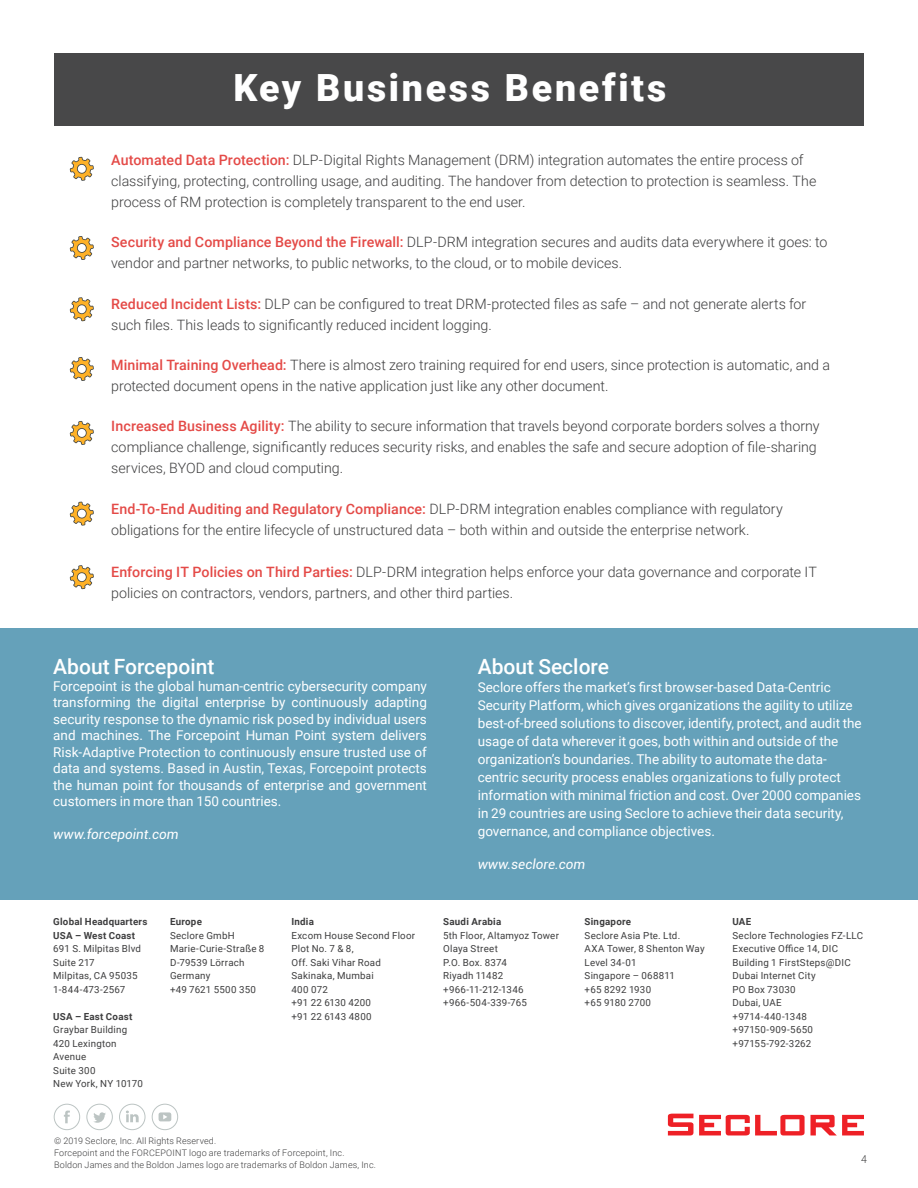
<style>
.page{position:relative;width:918px;height:1188px;background:#fff}
.page>*{position:absolute;margin:0;border:0;box-sizing:border-box;transform-origin:0 0}
.Body_copy{font:900 37.5px "Roboto";letter-spacing:.07em;color:#fff}
.t1{font:500 21px "Roboto";color:#fff}
.Body_copy-2{font:300 14.25px/21px "Roboto";color:#3e3e3f}
.t2{font:13.5px/18px "Roboto";color:#fff}
.t3{font:italic 13.5px "Roboto";color:#fff}
.Body_copy-3{font:300 10.8px "Roboto";color:#3e3e3f}
.Addresses{font:9.75px/13.5px "Roboto";letter-spacing:.025em;color:#3e3e3f}
.Addresses-2{font:700 9.75px "Roboto";letter-spacing:.025em;color:#3e3e3f}
.Footer_Copy{font:300 9px "Roboto";letter-spacing:.015em;color:#3e3e3f}
.s1{font-weight:500;color:#e44a47}
</style>
<div class="page">
<svg style="left:668px;top:1114px;width:196px;height:22px"></svg>
<div style="left:87px;top:1104px;width:26px;height:26px;border:1px solid #bcc4c3;border-radius:50%"></div>
<svg style="left:93px;top:1112px;width:13px;height:11px"></svg>
<div style="left:54px;top:1104px;width:26px;height:26px;border:1px solid #bcc4c3;border-radius:50%"></div>
<svg style="left:64px;top:1111px;width:6px;height:12px"></svg>
<div style="left:152px;top:1104px;width:26px;height:26px;border:1px solid #bcc4c3;border-radius:50%"></div>
<svg style="left:159px;top:1112px;width:12px;height:9px"></svg>
<div style="left:119px;top:1104px;width:26px;height:26px;border:1px solid #bcc4c3;border-radius:50%"></div>
<svg style="left:126px;top:1111px;width:13px;height:11px"></svg>
<div style="left:0;top:628px;width:918px;height:272px;background:#65a1ba"></div>
<div style="left:54px;top:53px;width:810px;height:73px;background:#484849"></div>
<svg style="left:70px;top:157px;width:24px;height:24px"></svg>
<svg style="left:77px;top:164px;width:10px;height:10px"></svg>
<div style="left:78px;top:165px;width:8px;height:8px;background:#fff;border-radius:50%"></div>
<svg style="left:70px;top:236px;width:24px;height:24px"></svg>
<svg style="left:77px;top:243px;width:10px;height:10px"></svg>
<div style="left:78px;top:244px;width:8px;height:8px;background:#fff;border-radius:50%"></div>
<svg style="left:70px;top:297px;width:24px;height:24px"></svg>
<svg style="left:77px;top:304px;width:10px;height:10px"></svg>
<div style="left:78px;top:305px;width:8px;height:9px;background:#fff;border-radius:50%"></div>
<svg style="left:70px;top:357px;width:24px;height:24px"></svg>
<svg style="left:77px;top:364px;width:10px;height:10px"></svg>
<div style="left:78px;top:365px;width:8px;height:8px;background:#fff;border-radius:50%"></div>
<svg style="left:70px;top:421px;width:24px;height:24px"></svg>
<svg style="left:77px;top:428px;width:10px;height:10px"></svg>
<div style="left:78px;top:429px;width:8px;height:8px;background:#fff;border-radius:50%"></div>
<svg style="left:70px;top:502px;width:24px;height:24px"></svg>
<svg style="left:77px;top:508px;width:10px;height:11px"></svg>
<div style="left:78px;top:509px;width:8px;height:9px;background:#fff;border-radius:50%"></div>
<svg style="left:70px;top:565px;width:24px;height:24px"></svg>
<svg style="left:77px;top:572px;width:10px;height:10px"></svg>
<div style="left:78px;top:573px;width:8px;height:8px;background:#fff;border-radius:50%"></div>
<p class="Body_copy" style="left:234px;top:62px;width:434px">Key Business Benefits</p>
<p class="Body_copy-2" style="left:111px;top:149px;width:707px"><span class="s1">Automated Data Protection:</span> DLP-Digital Rights Management (DRM) integration automates the entire process of classifying, protecting, controlling usage, and auditing. The handover from detection to protection is seamless. The process of RM protection is completely transparent to the end user.</p>
<p class="Body_copy-2" style="left:111px;top:231px;width:718px"><span class="s1">Security and Compliance Beyond the Firewall:</span> DLP-DRM integration secures and audits data everywhere it goes: to vendor and partner networks, to public networks, to the cloud, or to mobile devices.</p>
<p class="Body_copy-2" style="left:111px;top:293px;width:697px"><span class="s1">Reduced Incident Lists:</span> DLP can be configured to treat DRM-protected files as safe – and not generate alerts for such files. This leads to significantly reduced incident logging.</p>
<p class="Body_copy-2" style="left:111px;top:354px;width:720px"><span class="s1">Minimal Training Overhead:</span> There is almost zero training required for end users, since protection is automatic, and a protected document opens in the native application just like any other document.</p>
<p class="Body_copy-2" style="left:111px;top:415px;width:710px"><span class="s1">Increased Business Agility:</span> The ability to secure information that travels beyond corporate borders solves a thorny compliance challenge, significantly reduces security risks, and enables the safe and secure adoption of file-sharing services, BYOD and cloud computing.</p>
<p class="Body_copy-2" style="left:111px;top:498px;width:673px"><span class="s1">End-To-End Auditing and Regulatory Compliance:</span> DLP-DRM integration enables compliance with regulatory obligations for the entire lifecycle of unstructured data – both within and outside the enterprise network.</p>
<p class="Body_copy-2" style="left:111px;top:560px;width:707px"><span class="s1">Enforcing IT Policies on Third Parties:</span> DLP-DRM integration helps enforce your data governance and corporate IT policies on contractors, vendors, partners, and other third parties.</p>
<p class="t1" style="left:53px;top:652px;width:163px">About Forcepoint</p>
<p class="t2" style="left:53px;top:677px;width:375px;line-height:16.5px;text-align:justify">Forcepoint is the global human-centric cybersecurity company transforming the digital enterprise by continuously adapting security response to the dynamic risk posed by individual users and machines. The Forcepoint Human Point system delivers Risk-Adaptive Protection to continuously ensure trusted use of data and systems. Based in Austin, Texas, Forcepoint protects the human point for thousands of enterprise and government customers in more than 150 countries.</p>
<p class="t3" style="left:53px;top:825px;width:127px">www.forcepoint.com</p>
<p class="t1" style="left:478px;top:652px;width:133px">About Seclore</p>
<p class="t2" style="left:478px;top:678px;width:386px">Seclore offers the market’s first browser-based Data-Centric Security Platform, which gives organizations the agility to utilize best-of-breed solutions to discover, identify, protect, and audit the usage of data wherever it goes, both within and outside of the organization’s boundaries. The ability to automate the data&shy;centric security process enables organizations to fully protect information with minimal friction and cost. Over 2000 companies in 29 countries are using Seclore to achieve their data security, governance, and compliance objectives.</p>
<p class="t3" style="left:478px;top:855px;width:109px">www.seclore.com</p>
<p class="Addresses-2" style="left:53px;top:915px;width:96px">Global Headquarters</p>
<p class="Addresses-2" style="left:53px;top:928px;width:83px">USA – West Coast</p>
<p class="Addresses" style="left:53px;top:942px;width:89px">691 S. Milpitas Blvd</p>
<p class="Addresses" style="left:53px;top:955px;width:43px">Suite 217</p>
<p class="Addresses" style="left:53px;top:969px;width:86px">Milpitas, CA 95035</p>
<p class="Addresses" style="left:53px;top:982px;width:74px">1-844-473-2567</p>
<p class="Addresses-2" style="left:53px;top:1009px;width:81px">USA – East Coast</p>
<p class="Addresses" style="left:53px;top:1023px;width:76px">Graybar Building</p>
<p class="Addresses" style="left:53px;top:1036px;width:65px">420 Lexington<br>Avenue</p>
<p class="Addresses" style="left:53px;top:1063px;width:44px">Suite 300</p>
<p class="Addresses" style="left:53px;top:1077px;width:91px">New York, NY 10170</p>
<p class="Addresses-2" style="left:170px;top:915px;width:33px">Europe</p>
<p class="Addresses" style="left:170px;top:928px;width:66px">Seclore GmbH</p>
<p class="Addresses" style="left:170px;top:942px;width:96px">Marie-Curie-Straße 8</p>
<p class="Addresses" style="left:170px;top:955px;width:76px">D-79539 Lörrach</p>
<p class="Addresses" style="left:170px;top:969px;width:42px">Germany</p>
<p class="Addresses" style="left:170px;top:982px;width:88px">+49 7621 5500 350</p>
<p class="Addresses-2" style="left:291px;top:915px;width:24px">India</p>
<p class="Addresses" style="left:291px;top:928px;width:125px">Excom House Second Floor</p>
<p class="Addresses" style="left:291px;top:942px;width:91px">Plot No. 7 &amp; 8,<br>Off. Saki Vihar Road<br>Sakinaka, Mumbai</p>
<p class="Addresses" style="left:291px;top:982px;width:38px">400 072</p>
<p class="Addresses" style="left:291px;top:996px;width:81px">+91 22 6130 4200</p>
<p class="Addresses" style="left:291px;top:1009px;width:82px">+91 22 6143 4800</p>
<p class="Addresses-2" style="left:443px;top:915px;width:59px">Saudi Arabia</p>
<p class="Addresses" style="left:443px;top:928px;width:117px">5th Floor, Altamyoz Tower<br>Olaya Street</p>
<p class="Addresses" style="left:443px;top:955px;width:65px">P.O. Box. 8374</p>
<p class="Addresses" style="left:443px;top:969px;width:62px">Riyadh 11482</p>
<p class="Addresses" style="left:443px;top:982px;width:82px">+966-11-212-1346</p>
<p class="Addresses" style="left:443px;top:996px;width:85px">+966-504-339-765</p>
<p class="Addresses-2" style="left:585px;top:915px;width:48px">Singapore</p>
<p class="Addresses" style="left:585px;top:928px;width:97px">Seclore Asia Pte. Ltd.</p>
<p class="Addresses" style="left:585px;top:942px;width:122px">AXA Tower, 8 Shenton Way</p>
<p class="Addresses" style="left:585px;top:955px;width:54px">Level 34-01</p>
<p class="Addresses" style="left:585px;top:969px;width:92px">Singapore – 068811</p>
<p class="Addresses" style="left:585px;top:982px;width:68px">+65 8292 1930</p>
<p class="Addresses" style="left:585px;top:996px;width:68px">+65 9180 2700</p>
<p class="Addresses-2" style="left:732px;top:915px;width:20px">UAE</p>
<p class="Addresses" style="left:732px;top:928px;width:132px">Seclore Technologies FZ-LLC</p>
<p class="Addresses" style="left:732px;top:942px;width:120px">Executive Office 14, DIC<br>Building 1 FirstSteps@DIC</p>
<p class="Addresses" style="left:732px;top:969px;width:85px">Dubai Internet City</p>
<p class="Addresses" style="left:732px;top:982px;width:65px">PO Box 73030</p>
<p class="Addresses" style="left:732px;top:996px;width:51px">Dubai, UAE</p>
<p class="Addresses" style="left:732px;top:1009px;width:76px">+9714-440-1348</p>
<p class="Addresses" style="left:732px;top:1023px;width:82px">+97150-909-5650</p>
<p class="Addresses" style="left:732px;top:1036px;width:80px">+97155-792-3262</p>
<p class="Footer_Copy" style="left:54px;top:1135px;width:164px">© 2019 Seclore, Inc. All Rights Reserved.</p>
<p class="Footer_Copy" style="left:54px;top:1147px;width:292px">Forcepoint and the FORCEPOINT logo are trademarks of Forcepoint, Inc.</p>
<p class="Footer_Copy" style="left:54px;top:1159px;width:323px">Boldon James and the Boldon James logo are trademarks of Boldon James, Inc.</p>
<p class="Body_copy-3" style="left:861px;top:1151px;width:7px">4</p>
</div>
